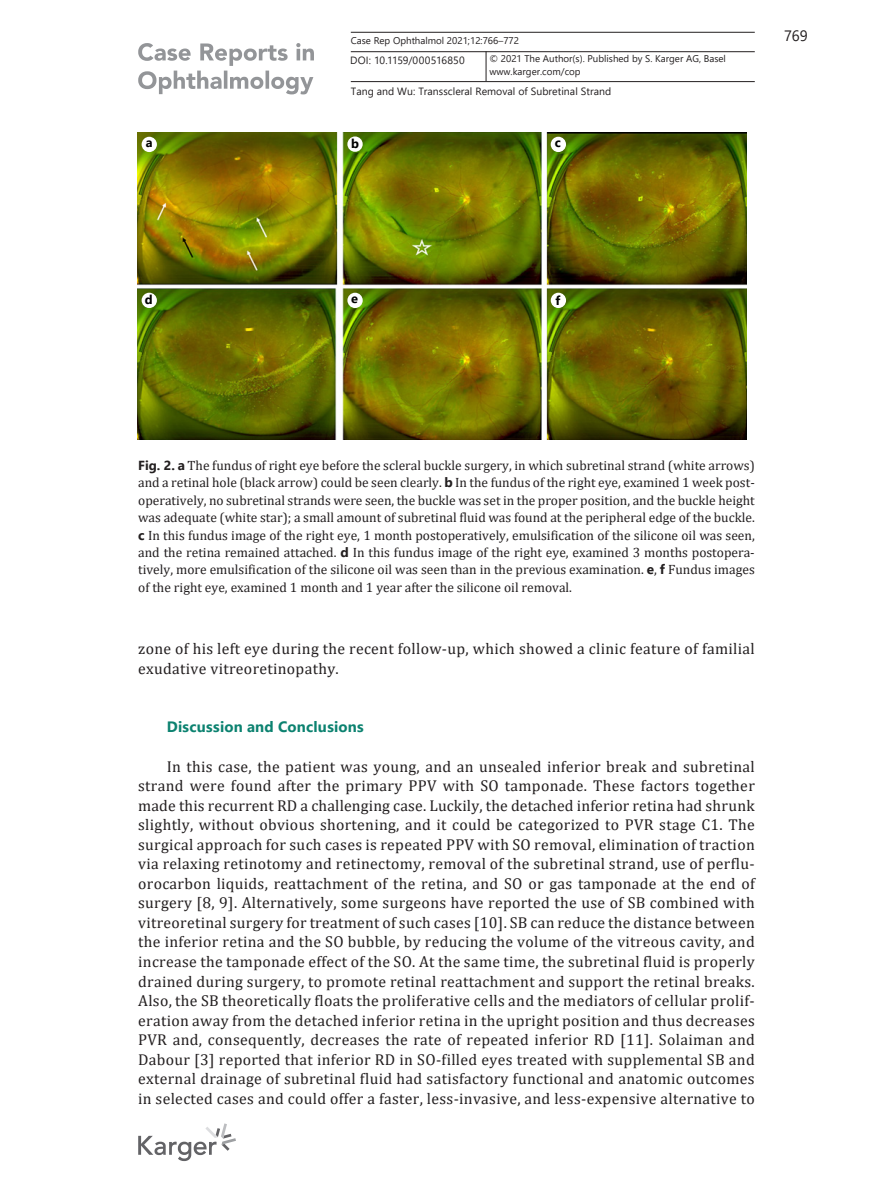
<style>
.page{position:relative;width:893px;height:1191px;background:#fff}
.page>*{position:absolute;margin:0;border:0;box-sizing:border-box;transform-origin:0 0}
.t1{font:15.75px/19.5px "Cambria";letter-spacing:.02em;color:#231f20}
.t2{font:700 15px "Segoe UI";letter-spacing:.015em;color:#0c8270}
.t3{font:15px "Segoe UI";color:#231f20}
.t4{font:13.5px/17.4px "Cambria";color:#231f20;text-align:justify}
.t5{font:700 12.75px "Segoe UI";color:#000}
.t6{font:10.5px "Segoe UI";letter-spacing:.005em;color:#231f20}
.t7{font:9.75px "Segoe UI";color:#231f20}
.s1{font-family:"Segoe UI";font-weight:700;font-size:13.2px}
.s2{font-family:"Segoe UI";font-weight:700}
</style>
<div class="page">
<svg style="left:138px;top:43px;width:176px;height:51px"></svg>
<hr style="left:351px;top:51px;width:404px;height:1px;background:#231f20">
<hr style="left:351px;top:81px;width:404px;height:1px;background:#231f20">
<hr style="left:351px;top:32px;width:404px;height:1px;background:#231f20">
<hr style="left:486px;top:51px;width:1px;height:30px;background:#231f20">
<svg style="left:138px;top:1123px;width:98px;height:38px"></svg>
<img style="left:138px;top:133px;width:608px;height:307px">
<div style="left:142px;top:137px;width:15px;height:15px;background:#fff;border-radius:50%"></div>
<div style="left:347px;top:136px;width:16px;height:16px;background:#fff;border-radius:50%"></div>
<div style="left:551px;top:137px;width:15px;height:15px;background:#fff;border-radius:50%"></div>
<div style="left:142px;top:293px;width:15px;height:15px;background:#fff;border-radius:50%"></div>
<div style="left:347px;top:293px;width:16px;height:15px;background:#fff;border-radius:50%"></div>
<div style="left:551px;top:293px;width:15px;height:15px;background:#fff;border-radius:50%"></div>
<p class="t7" style="left:351px;top:31px;width:170px">Case Rep Ophthalmol 2021;12:766–772</p>
<p class="t6" style="left:350px;top:50px;width:116px">DOI: 10.1159/000516850</p>
<p class="t7" style="left:489px;top:50px;width:238px">© 2021 The Author(s). Published by S. Karger AG, Basel</p>
<p class="t7" style="left:489px;top:62px;width:93px">www.karger.com/cop</p>
<p class="t6" style="left:351px;top:81px;width:262px">Tang and Wu: Transscleral Removal of Subretinal Strand</p>
<p class="t5" style="left:146px;top:130px;width:8px">a</p>
<p class="t5" style="left:351px;top:131px;width:9px">b</p>
<p class="t5" style="left:555px;top:131px;width:8px">c</p>
<p class="t5" style="left:145px;top:288px;width:9px">d</p>
<p class="t5" style="left:351px;top:287px;width:8px">e</p>
<p class="t5" style="left:556px;top:288px;width:6px">f</p>
<p class="t3" style="left:784px;top:22px;width:25px">769</p>
<p class="t4" style="left:138px;top:456px;width:618px"><span class="s1">Fig. 2.</span> <span class="s2">a</span> The fundus of right eye before the scleral buckle surgery, in which subretinal strand (white arrows) and a retinal hole (black arrow) could be seen clearly. <span class="s2">b</span> In the fundus of the right eye, examined 1 week post&shy;operatively, no subretinal strands were seen, the buckle was set in the proper position, and the buckle height was adequate (white star); a small amount of subretinal fluid was found at the peripheral edge of the buckle. <span class="s2">c</span> In this fundus image of the right eye, 1 month postoperatively, emulsification of the silicone oil was seen, and the retina remained attached. <span class="s2">d</span> In this fundus image of the right eye, examined 3 months postopera&shy;tively, more emulsification of the silicone oil was seen than in the previous examination. <span class="s2">e</span>, <span class="s2">f</span> Fundus images of the right eye, examined 1 month and 1 year after the silicone oil removal.</p>
<p class="t1" style="left:138px;top:639px;width:618px">zone of his left eye during the recent follow-up, which showed a clinic feature of familial exudative vitreoretinopathy.</p>
<p class="t2" style="left:167px;top:713px;width:198px">Discussion and Conclusions</p>
<p class="t1" style="left:138px;top:756px;width:618px;text-align:justify;text-indent:29px">In this case, the patient was young, and an unsealed inferior break and subretinal strand were found after the primary PPV with SO tamponade. These factors together made this recurrent RD a challenging case. Luckily, the detached inferior retina had shrunk slightly, without obvious shortening, and it could be categorized to PVR stage C1. The surgical approach for such cases is repeated PPV with SO removal, elimination of traction via relaxing retinotomy and retinectomy, removal of the subretinal strand, use of perflu&shy;orocarbon liquids, reattachment of the retina, and SO or gas tamponade at the end of surgery [8, 9]. Alternatively, some surgeons have reported the use of SB combined with vitreoretinal surgery for treatment of such cases [10]. SB can reduce the distance between the inferior retina and the SO bubble, by reducing the volume of the vitreous cavity, and increase the tamponade effect of the SO. At the same time, the subretinal fluid is properly drained during surgery, to promote retinal reattachment and support the retinal breaks.<br>Also, the SB theoretically floats the proliferative cells and the mediators of cellular prolif&shy;eration away from the detached inferior retina in the upright position and thus decreases PVR and, consequently, decreases the rate of repeated inferior RD [11]. Solaiman and Dabour [3] reported that inferior RD in SO-filled eyes treated with supplemental SB and external drainage of subretinal fluid had satisfactory functional and anatomic outcomes in selected cases and could offer a faster, less-invasive, and less-expensive alternative to</p>
</div>
